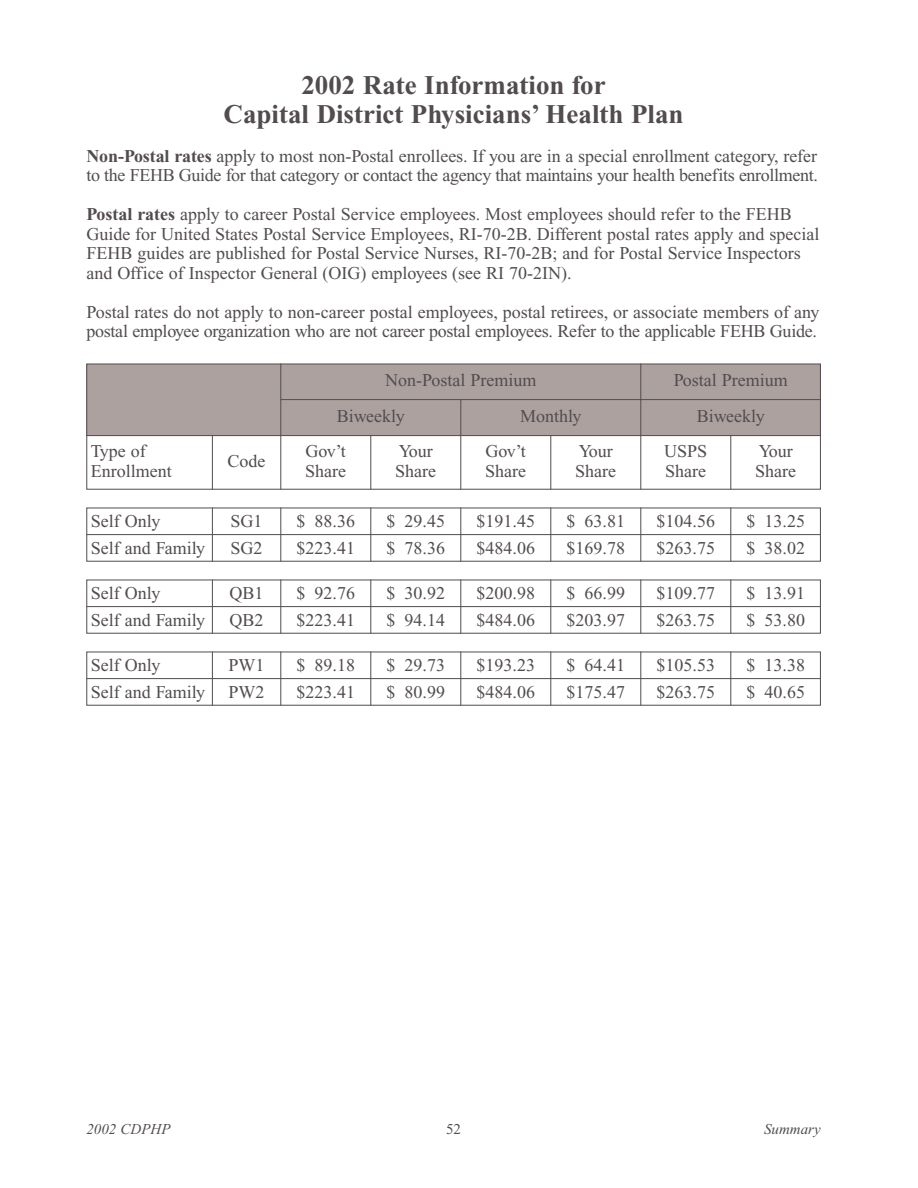
<style>
.page{position:relative;width:918px;height:1188px;background:#fff}
.page>*{position:absolute;margin:0;border:0;box-sizing:border-box;transform-origin:0 0}
.t1{font:700 27px/28.5px "Times";color:#524c4f;text-align:center}
.t2{font:18px/19.5px "Times";color:#524c4f}
.t3{font:18px/19.5px "Times";letter-spacing:-.02em;color:#524c4f}
.t4{font:italic 15px "Times";color:#524c4f}
.t5{font:15px "Times";color:#524c4f}
.s1{font-weight:700}
</style>
<div class="page">
<div style="left:86px;top:364px;width:735px;height:72px;background:#ada1a0"></div>
<div style="left:86px;top:364px;width:735px;height:126px;border:1px solid #524c4f"></div>
<div style="left:86px;top:508px;width:735px;height:54px;border:1px solid #524c4f"></div>
<hr style="left:86px;top:435px;width:735px;height:1px;background:#524c4f">
<hr style="left:281px;top:399px;width:540px;height:1px;background:#524c4f">
<hr style="left:212px;top:436px;width:1px;height:54px;background:#524c4f">
<hr style="left:280px;top:364px;width:1px;height:126px;background:#524c4f">
<hr style="left:370px;top:436px;width:1px;height:54px;background:#524c4f">
<hr style="left:460px;top:400px;width:1px;height:90px;background:#524c4f">
<hr style="left:550px;top:436px;width:1px;height:54px;background:#524c4f">
<hr style="left:640px;top:364px;width:1px;height:126px;background:#524c4f">
<hr style="left:730px;top:436px;width:1px;height:54px;background:#524c4f">
<hr style="left:86px;top:534px;width:735px;height:1px;background:#524c4f">
<hr style="left:212px;top:508px;width:1px;height:54px;background:#524c4f">
<hr style="left:280px;top:508px;width:1px;height:54px;background:#524c4f">
<hr style="left:370px;top:508px;width:1px;height:54px;background:#524c4f">
<hr style="left:460px;top:508px;width:1px;height:54px;background:#524c4f">
<hr style="left:550px;top:508px;width:1px;height:54px;background:#524c4f">
<hr style="left:640px;top:508px;width:1px;height:54px;background:#524c4f">
<hr style="left:730px;top:508px;width:1px;height:54px;background:#524c4f">
<div style="left:86px;top:580px;width:735px;height:54px;border:1px solid #524c4f"></div>
<hr style="left:86px;top:606px;width:735px;height:1px;background:#524c4f">
<hr style="left:212px;top:580px;width:1px;height:54px;background:#524c4f">
<hr style="left:280px;top:580px;width:1px;height:54px;background:#524c4f">
<hr style="left:370px;top:580px;width:1px;height:54px;background:#524c4f">
<hr style="left:460px;top:580px;width:1px;height:54px;background:#524c4f">
<hr style="left:550px;top:580px;width:1px;height:54px;background:#524c4f">
<hr style="left:640px;top:580px;width:1px;height:54px;background:#524c4f">
<hr style="left:730px;top:580px;width:1px;height:54px;background:#524c4f">
<div style="left:86px;top:652px;width:735px;height:54px;border:1px solid #524c4f"></div>
<hr style="left:86px;top:678px;width:735px;height:1px;background:#524c4f">
<hr style="left:212px;top:652px;width:1px;height:54px;background:#524c4f">
<hr style="left:280px;top:652px;width:1px;height:54px;background:#524c4f">
<hr style="left:370px;top:652px;width:1px;height:54px;background:#524c4f">
<hr style="left:460px;top:652px;width:1px;height:54px;background:#524c4f">
<hr style="left:550px;top:652px;width:1px;height:54px;background:#524c4f">
<hr style="left:640px;top:652px;width:1px;height:54px;background:#524c4f">
<hr style="left:730px;top:652px;width:1px;height:54px;background:#524c4f">
<h1 class="t1" style="left:224px;top:74px;width:461px">2002 Rate Information for<br>Capital District Physicians’ Health Plan</h1>
<p class="t3" style="left:86px;top:148px;width:733px"><span class="s1">Non-Postal rates</span> apply to most non-Postal enrollees. If you are in a special enrollment category, refer to the FEHB Guide for that category or contact the agency that maintains your health benefits enrollment.</p>
<p class="t2" style="left:86px;top:206px;width:735px"><span class="s1">Postal rates</span> apply to career Postal Service employees. Most employees should refer to the FEHB Guide for United States Postal Service Employees, RI-70-2B. Different postal rates apply and special FEHB guides are published for Postal Service Nurses, RI-70-2B; and for Postal Service Inspectors and Office of Inspector General (OIG) employees (see RI 70-2IN).</p>
<p class="t2" style="left:86px;top:304px;width:735px">Postal rates do not apply to non-career postal employees, postal retirees, or associate members of any postal employee organization who are not career postal employees. Refer to the applicable FEHB Guide.</p>
<p class="t2" style="left:385px;top:372px;width:153px">Non-Postal Premium</p>
<p class="t2" style="left:674px;top:372px;width:116px">Postal Premium</p>
<p class="t2" style="left:337px;top:408px;width:69px">Biweekly</p>
<p class="t2" style="left:520px;top:408px;width:63px">Monthly</p>
<p class="t2" style="left:697px;top:408px;width:69px">Biweekly</p>
<p class="t2" style="left:91px;top:443px;width:82px">Type of<br>Enrollment</p>
<p class="t2" style="left:305px;top:443px;width:42px">Gov’t<br>Share</p>
<p class="t2" style="left:228px;top:453px;width:39px">Code</p>
<p class="t2" style="left:395px;top:443px;width:42px">Your<br>Share</p>
<p class="t2" style="left:485px;top:443px;width:42px">Gov’t<br>Share</p>
<p class="t2" style="left:575px;top:443px;width:42px">Your<br>Share</p>
<p class="t2" style="left:664px;top:443px;width:45px">USPS<br>Share</p>
<p class="t2" style="left:755px;top:443px;width:42px">Your<br>Share</p>
<p class="t2" style="left:91px;top:509px;width:116px;line-height:27px">Self Only<br>Self and Family</p>
<p class="t2" style="left:231px;top:509px;width:34px;line-height:27px">SG1<br>SG2</p>
<p class="t2" style="left:297px;top:513px;width:60px">$ 88.36</p>
<p class="t2" style="left:387px;top:513px;width:60px">$ 29.45</p>
<p class="t2" style="left:477px;top:513px;width:60px">$191.45</p>
<p class="t2" style="left:567px;top:513px;width:60px">$ 63.81</p>
<p class="t2" style="left:657px;top:513px;width:60px">$104.56</p>
<p class="t2" style="left:747px;top:513px;width:60px">$ 13.25</p>
<p class="t2" style="left:297px;top:540px;width:60px">$223.41</p>
<p class="t2" style="left:387px;top:540px;width:60px">$ 78.36</p>
<p class="t2" style="left:477px;top:540px;width:60px">$484.06</p>
<p class="t2" style="left:567px;top:540px;width:60px">$169.78</p>
<p class="t2" style="left:657px;top:540px;width:60px">$263.75</p>
<p class="t2" style="left:747px;top:540px;width:60px">$ 38.02</p>
<p class="t2" style="left:91px;top:581px;width:116px;line-height:27px">Self Only<br>Self and Family</p>
<p class="t2" style="left:230px;top:581px;width:35px;line-height:27px">QB1<br>QB2</p>
<p class="t2" style="left:297px;top:585px;width:60px">$ 92.76</p>
<p class="t2" style="left:387px;top:585px;width:60px">$ 30.92</p>
<p class="t2" style="left:477px;top:585px;width:60px">$200.98</p>
<p class="t2" style="left:567px;top:585px;width:60px">$ 66.99</p>
<p class="t2" style="left:657px;top:585px;width:60px">$109.77</p>
<p class="t2" style="left:747px;top:585px;width:60px">$ 13.91</p>
<p class="t2" style="left:297px;top:612px;width:60px">$223.41</p>
<p class="t2" style="left:387px;top:612px;width:60px">$ 94.14</p>
<p class="t2" style="left:477px;top:612px;width:60px">$484.06</p>
<p class="t2" style="left:567px;top:612px;width:60px">$203.97</p>
<p class="t2" style="left:657px;top:612px;width:60px">$263.75</p>
<p class="t2" style="left:747px;top:612px;width:60px">$ 53.80</p>
<p class="t2" style="left:91px;top:653px;width:116px;line-height:27px">Self Only<br>Self and Family</p>
<p class="t2" style="left:229px;top:653px;width:37px;line-height:27px">PW1<br>PW2</p>
<p class="t2" style="left:297px;top:657px;width:60px">$ 89.18</p>
<p class="t2" style="left:387px;top:657px;width:60px">$ 29.73</p>
<p class="t2" style="left:477px;top:657px;width:60px">$193.23</p>
<p class="t2" style="left:567px;top:657px;width:60px">$ 64.41</p>
<p class="t2" style="left:657px;top:657px;width:60px">$105.53</p>
<p class="t2" style="left:747px;top:657px;width:60px">$ 13.38</p>
<p class="t2" style="left:297px;top:684px;width:60px">$223.41</p>
<p class="t2" style="left:387px;top:684px;width:60px">$ 80.99</p>
<p class="t2" style="left:477px;top:684px;width:60px">$484.06</p>
<p class="t2" style="left:567px;top:684px;width:60px">$175.47</p>
<p class="t2" style="left:657px;top:684px;width:60px">$263.75</p>
<p class="t2" style="left:747px;top:684px;width:60px">$ 40.65</p>
<p class="t4" style="left:86px;top:1124px;width:86px">2002 CDPHP</p>
<p class="t5" style="left:446px;top:1123px;width:16px">52</p>
<p class="t4" style="left:764px;top:1123px;width:58px">Summary</p>
</div>
